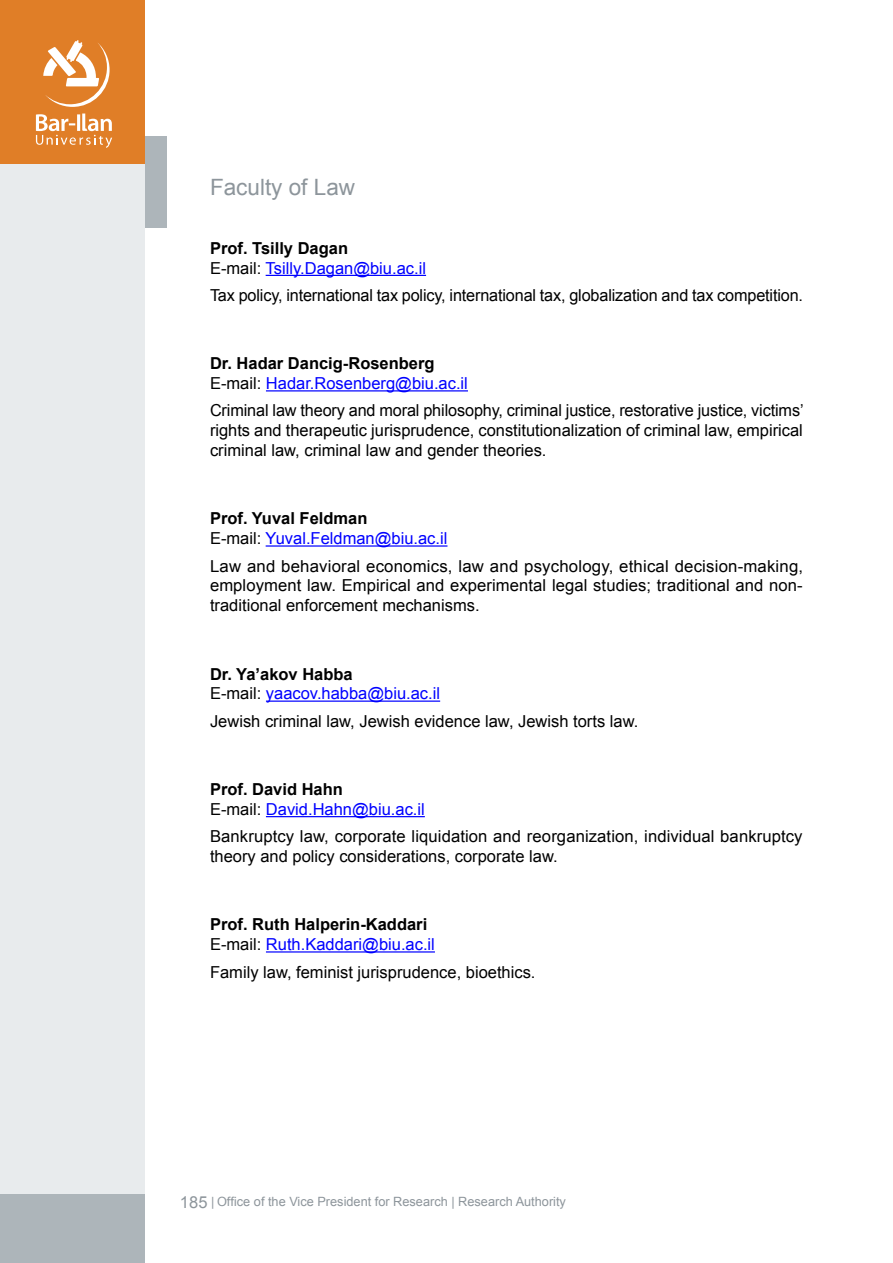
<style>
.page{position:relative;width:893px;height:1263px;background:#fff}
.page>*{position:absolute;margin:0;border:0;box-sizing:border-box;transform-origin:0 0}
.כותרת_אפור{font:22.5px "Arial";color:#8d959b}
.שורה_ראשונה{font:16.5px/19.8px "Arial";color:#000;text-align:justify}
.ראשי{font:16.5px "Arial";color:#00f}
.כותרת_קטנה{font:700 16.5px "Arial";color:#000}
.t1{font:12.75px "Arial";color:#8d959b}
.s1{color:#000}
.s2{font-size:16.5px}
</style>
<div class="page">
<div style="left:0;top:0;width:145px;height:1263px;background:#e8ebed"></div>
<div style="left:145px;top:136px;width:22px;height:92px;background:#adb5ba"></div>
<div style="left:0;top:0;width:145px;height:163px;background:#e07e27"></div>
<svg style="left:43px;top:40px;width:67px;height:67px"></svg>
<svg style="left:36px;top:114px;width:76px;height:34px"></svg>
<div style="left:0;top:1194px;width:145px;height:69px;background:#adb5ba"></div>
<hr style="left:266px;top:275px;width:160px;height:1px;background:#00f">
<hr style="left:266px;top:390px;width:202px;height:1px;background:#00f">
<hr style="left:266px;top:545px;width:181px;height:2px;background:#00f">
<hr style="left:266px;top:700px;width:174px;height:2px;background:#00f">
<hr style="left:266px;top:816px;width:159px;height:1px;background:#00f">
<hr style="left:266px;top:951px;width:169px;height:1px;background:#00f">
<p class="כותרת_אפור" style="left:210px;top:172px;width:147px">Faculty of Law</p>
<p class="כותרת_קטנה" style="left:210px;top:237px;width:140px">Prof. Tsilly Dagan</p>
<p class="ראשי" style="left:210px;top:257px;width:218px"><span class="s1">E-mail:</span> Tsilly.Dagan@biu.ac.il</p>
<p class="שורה_ראשונה" style="left:210px;top:285px;width:595px">Tax policy, international tax policy, international tax, globalization and tax competition.</p>
<p class="כותרת_קטנה" style="left:210px;top:353px;width:226px">Dr. Hadar Dancig-Rosenberg</p>
<p class="ראשי" style="left:210px;top:373px;width:259px"><span class="s1">E-mail:</span> Hadar.Rosenberg@biu.ac.il</p>
<p class="שורה_ראשונה" style="left:210px;top:401px;width:595px">Criminal law theory and moral philosophy, criminal justice, restorative justice, victims’ rights and therapeutic jurisprudence, constitutionalization of criminal law, empirical criminal law, criminal law and gender theories.</p>
<p class="כותרת_קטנה" style="left:210px;top:508px;width:159px">Prof. Yuval Feldman</p>
<p class="ראשי" style="left:210px;top:528px;width:239px"><span class="s1">E-mail:</span> Yuval.Feldman@biu.ac.il</p>
<p class="שורה_ראשונה" style="left:210px;top:556px;width:595px">Law and behavioral economics, law and psychology, ethical decision-making, employment law. Empirical and experimental legal studies; traditional and non&shy;traditional enforcement mechanisms.</p>
<p class="כותרת_קטנה" style="left:210px;top:663px;width:144px">Dr. Ya’akov Habba</p>
<p class="ראשי" style="left:210px;top:683px;width:232px"><span class="s1">E-mail:</span> yaacov.habba@biu.ac.il</p>
<p class="שורה_ראשונה" style="left:210px;top:711px;width:430px">Jewish criminal law, Jewish evidence law, Jewish torts law.</p>
<p class="כותרת_קטנה" style="left:210px;top:778px;width:134px">Prof. David Hahn</p>
<p class="ראשי" style="left:210px;top:798px;width:216px"><span class="s1">E-mail:</span> David.Hahn@biu.ac.il</p>
<p class="שורה_ראשונה" style="left:210px;top:827px;width:594px">Bankruptcy law, corporate liquidation and reorganization, individual bankruptcy theory and policy considerations, corporate law.</p>
<p class="כותרת_קטנה" style="left:210px;top:914px;width:219px">Prof. Ruth Halperin-Kaddari</p>
<p class="ראשי" style="left:210px;top:934px;width:226px"><span class="s1">E-mail:</span> Ruth.Kaddari@biu.ac.il</p>
<p class="שורה_ראשונה" style="left:210px;top:962px;width:327px">Family law, feminist jurisprudence, bioethics.</p>
<p class="t1" style="left:180px;top:1193px;width:387px"><span class="s2">185</span> | Office of the Vice President for Research | Research Authority</p>
</div>
